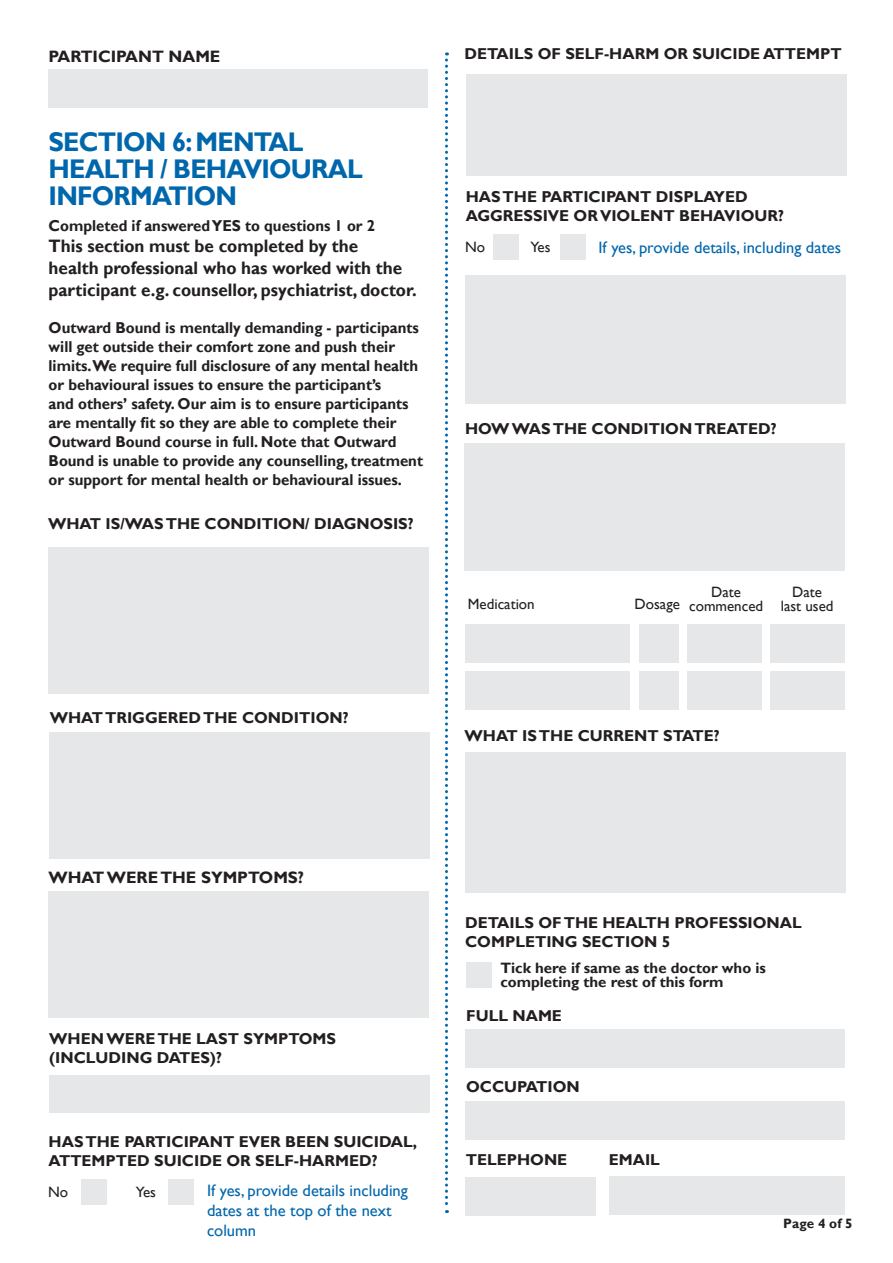
<style>
.page{position:relative;width:893px;height:1263px;background:#fff}
.page>*{position:absolute;margin:0;border:0;box-sizing:border-box;transform-origin:0 0}
.t1{font:700 27px/27px "Gill Sans";letter-spacing:-.03em;color:#0067ac;scale:.95 1}
.t2{font:700 18px/21.6px "Gill Sans";color:#231f20;scale:.95 1}
.t3{font:16.5px/19.8px "Gill Sans";color:#0067ac}
.t4{font:700 16.5px "Gill Sans";color:#231f20}
.t5{font:700 15.75px/18.9px "Gill Sans";color:#231f20;scale:.95 1}
.t6{font:700 15.75px/18.9px "Gill Sans";color:#231f20}
.t7{font:700 15px/13.5px "Gill Sans";color:#231f20}
.t8{font:15px/13.5px "Gill Sans";color:#231f20;text-align:center}
.t9{font:700 13.5px "Gill Sans";letter-spacing:.01em;color:#231f20}
</style>
<div class="page">
<div style="left:465px;top:752px;width:381px;height:141px;background:#e6e7e9"></div>
<div style="left:464px;top:443px;width:381px;height:127px;background:#e6e7e9"></div>
<div style="left:465px;top:1030px;width:380px;height:38px;background:#e6e7e9"></div>
<div style="left:465px;top:1101px;width:379px;height:38px;background:#e6e7e9"></div>
<div style="left:465px;top:1177px;width:131px;height:38px;background:#e6e7e9"></div>
<div style="left:609px;top:1176px;width:235px;height:39px;background:#e6e7e9"></div>
<div style="left:466px;top:963px;width:25px;height:25px;background:#e6e7e9"></div>
<div style="left:48px;top:547px;width:380px;height:147px;background:#e6e7e9"></div>
<div style="left:49px;top:732px;width:381px;height:126px;background:#e6e7e9"></div>
<div style="left:48px;top:891px;width:380px;height:126px;background:#e6e7e9"></div>
<div style="left:49px;top:1075px;width:381px;height:37px;background:#e6e7e9"></div>
<div style="left:466px;top:74px;width:381px;height:102px;background:#e6e7e9"></div>
<div style="left:169px;top:1179px;width:25px;height:26px;background:#e6e7e9"></div>
<div style="left:81px;top:1179px;width:25px;height:26px;background:#e6e7e9"></div>
<div style="left:465px;top:275px;width:381px;height:129px;background:#e6e7e9"></div>
<div style="left:560px;top:234px;width:26px;height:26px;background:#e6e7e9"></div>
<div style="left:493px;top:234px;width:26px;height:26px;background:#e6e7e9"></div>
<div style="left:465px;top:624px;width:165px;height:38px;background:#e6e7e9"></div>
<div style="left:465px;top:672px;width:165px;height:38px;background:#e6e7e9"></div>
<div style="left:639px;top:624px;width:39px;height:38px;background:#e6e7e9"></div>
<div style="left:639px;top:672px;width:39px;height:38px;background:#e6e7e9"></div>
<div style="left:687px;top:624px;width:75px;height:38px;background:#e6e7e9"></div>
<div style="left:687px;top:672px;width:75px;height:38px;background:#e6e7e9"></div>
<div style="left:770px;top:624px;width:75px;height:38px;background:#e6e7e9"></div>
<div style="left:770px;top:672px;width:75px;height:38px;background:#e6e7e9"></div>
<div style="left:48px;top:70px;width:380px;height:38px;background:#e6e7e9"></div>
<svg style="left:445px;top:52px;width:3px;height:1161px"></svg>
<p class="t4" style="left:49px;top:46px;width:173px">PARTICIPANT NAME</p>
<p class="t1" style="left:49px;top:129px;width:332px">SECTION 6: MENTAL<br>HEALTH / BEHAVIOURAL<br>INFORMATION</p>
<p class="t5" style="left:49px;top:216px;width:345px">Completed if answered YES to questions 1 or 2</p>
<p class="t2" style="left:49px;top:236px;width:389px">This section must be completed by the<br>health professional who has worked with the participant e.g. counsellor, psychiatrist, doctor.</p>
<p class="t5" style="left:49px;top:319px;width:396px">Outward Bound is mentally demanding - participants will get outside their comfort zone and push their limits.We require full disclosure of any mental health or behavioural issues to ensure the participant’s<br>and others’ safety. Our aim is to ensure participants are mentally fit so they are able to complete their Outward Bound course in full. Note that Outward Bound is unable to provide any counselling, treatment or support for mental health or behavioural issues.</p>
<p class="t6" style="left:48px;top:515px;width:367px">WHAT IS/WAS THE CONDITION/ DIAGNOSIS?</p>
<p class="t6" style="left:50px;top:709px;width:300px">WHAT TRIGGERED THE CONDITION?</p>
<p class="t6" style="left:464px;top:45px;width:379px">DETAILS OF SELF-HARM OR SUICIDE ATTEMPT</p>
<p class="t6" style="left:466px;top:187px;width:320px">HAS THE PARTICIPANT DISPLAYED<br>AGGRESSIVE OR VIOLENT BEHAVIOUR?</p>
<p class="t8" style="left:465px;top:241px;width:21px">No</p>
<p class="t8" style="left:530px;top:241px;width:22px">Yes</p>
<p class="t3" style="left:598px;top:238px;width:244px">If yes, provide details, including dates</p>
<p class="t6" style="left:465px;top:420px;width:313px">HOW WAS THE CONDITION TREATED?</p>
<p class="t8" style="left:468px;top:598px;width:68px">Medication</p>
<p class="t8" style="left:635px;top:598px;width:47px">Dosage</p>
<p class="t8" style="left:689px;top:586px;width:76px">Date commenced</p>
<p class="t8" style="left:781px;top:586px;width:54px">Date last used</p>
<p class="t6" style="left:464px;top:727px;width:257px">WHAT IS THE CURRENT STATE?</p>
<p class="t4" style="left:49px;top:867px;width:257px">WHAT WERE THE SYMPTOMS?</p>
<p class="t6" style="left:49px;top:1030px;width:288px">WHEN WERE THE LAST SYMPTOMS (INCLUDING DATES)?</p>
<p class="t6" style="left:49px;top:1132px;width:370px">HAS THE PARTICIPANT EVER BEEN SUICIDAL,<br>ATTEMPTED SUICIDE OR SELF-HARMED?</p>
<p class="t8" style="left:48px;top:1186px;width:21px">No</p>
<p class="t8" style="left:136px;top:1186px;width:22px">Yes</p>
<p class="t3" style="left:207px;top:1181px;width:202px">If yes, provide details including dates at the top of the next column</p>
<p class="t6" style="left:465px;top:914px;width:338px">DETAILS OF THE HEALTH PROFESSIONAL<br>COMPLETING SECTION 5</p>
<p class="t7" style="left:500px;top:962px;width:267px">Tick here if same as the doctor who is completing the rest of this form</p>
<p class="t6" style="left:466px;top:1007px;width:97px">FULL NAME</p>
<p class="t6" style="left:466px;top:1078px;width:115px">OCCUPATION</p>
<p class="t6" style="left:466px;top:1151px;width:103px">TELEPHONE</p>
<p class="t6" style="left:609px;top:1150px;width:53px">EMAIL</p>
<p class="t9" style="left:783px;top:1216px;width:71px">Page 4 of 5</p>
</div>
